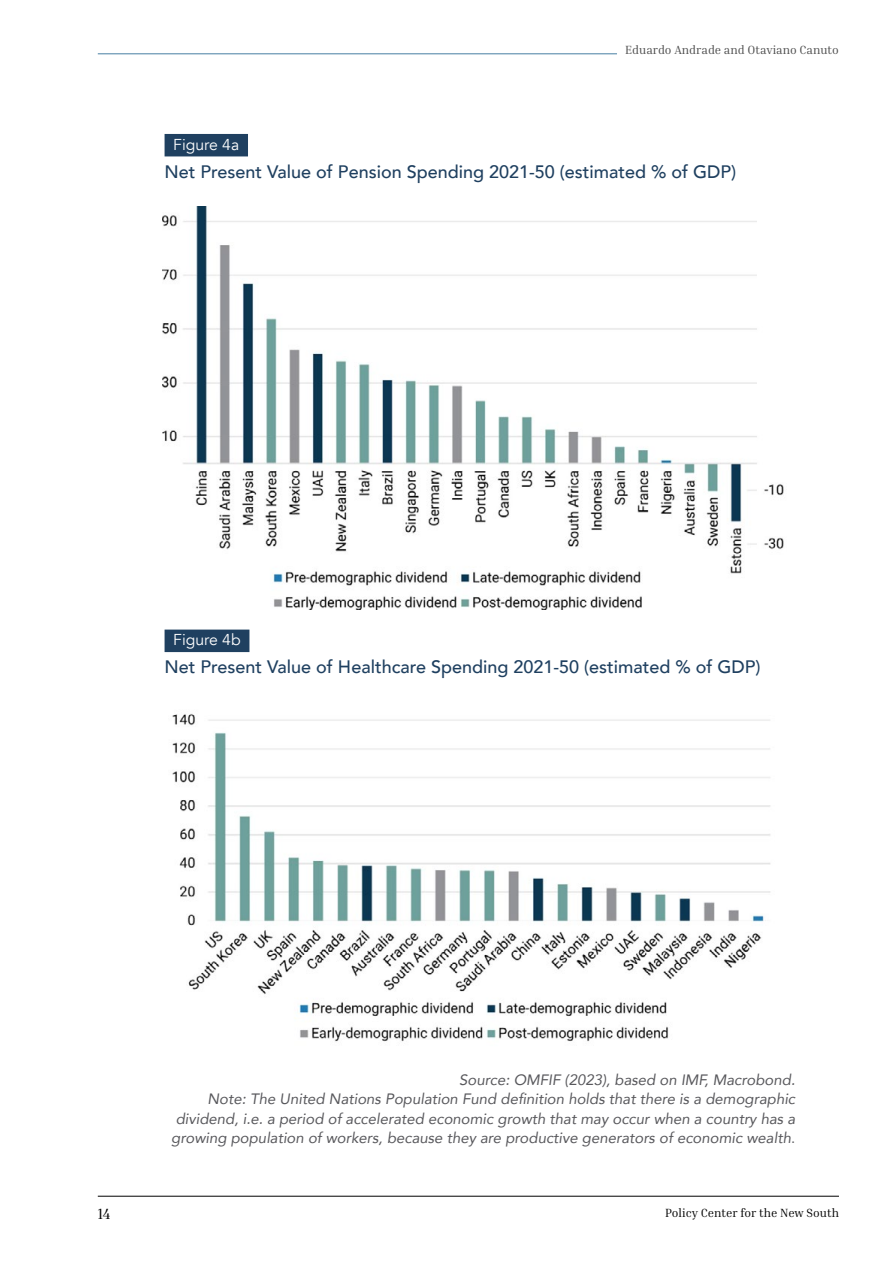
<style>
.page{position:relative;width:893px;height:1263px;background:#fff}
.page>*{position:absolute;margin:0;border:0;box-sizing:border-box;transform-origin:0 0}
.t1{font:500 18px "Avenir";color:#1f4060}
.t2{font:15.75px "Avenir";color:#fff}
.t3{font:italic 15px/19.5px "Avenir";color:#58585c;text-align:right}
.t4{font:15px "Inria Serif";color:#000}
.t5{font:12px "Inria Serif";color:#4a4a4a}
.t6{font:12px "Inria Serif";color:#000}
.s1{font-style:normal}
</style>
<div class="page">
<hr style="left:98px;top:1196px;width:741px;height:1px;background:#000">
<hr style="left:98px;top:54px;width:519px;height:1px;background:#477ea3">
<div style="left:165px;top:134px;width:83px;height:22px;background:#1f4060"></div>
<div style="left:165px;top:630px;width:84px;height:22px;background:#1f4060"></div>
<img style="left:162px;top:206px;width:622px;height:404px">
<img style="left:172px;top:713px;width:599px;height:329px">
<p class="t5" style="left:625px;top:42px;width:215px">Eduardo Andrade and Otaviano Canuto</p>
<p class="t2" style="left:173px;top:135px;width:67px">Figure 4a</p>
<p class="t1" style="left:165px;top:156px;width:573px">Net Present Value of Pension Spending 2021-50 (estimated % of GDP)</p>
<p class="t2" style="left:173px;top:630px;width:69px">Figure 4b</p>
<p class="t1" style="left:165px;top:651px;width:597px">Net Present Value of Healthcare Spending 2021-50 (estimated % of GDP)</p>
<p class="t3" style="left:171px;top:1070px;width:625px">Source: OMFIF (2023), based on IMF, Macrobond.<br>Note: The United Nations Population Fund definition holds that there is a demographic dividend, i.e. a period of accelerated economic growth that may occur when a country has a growing population of workers, because they are productive generators of economic wealth<span class="s1">.</span></p>
<p class="t4" style="left:98px;top:1204px;width:14px">14</p>
<p class="t6" style="left:665px;top:1205px;width:175px">Policy Center for the New South</p>
</div>
